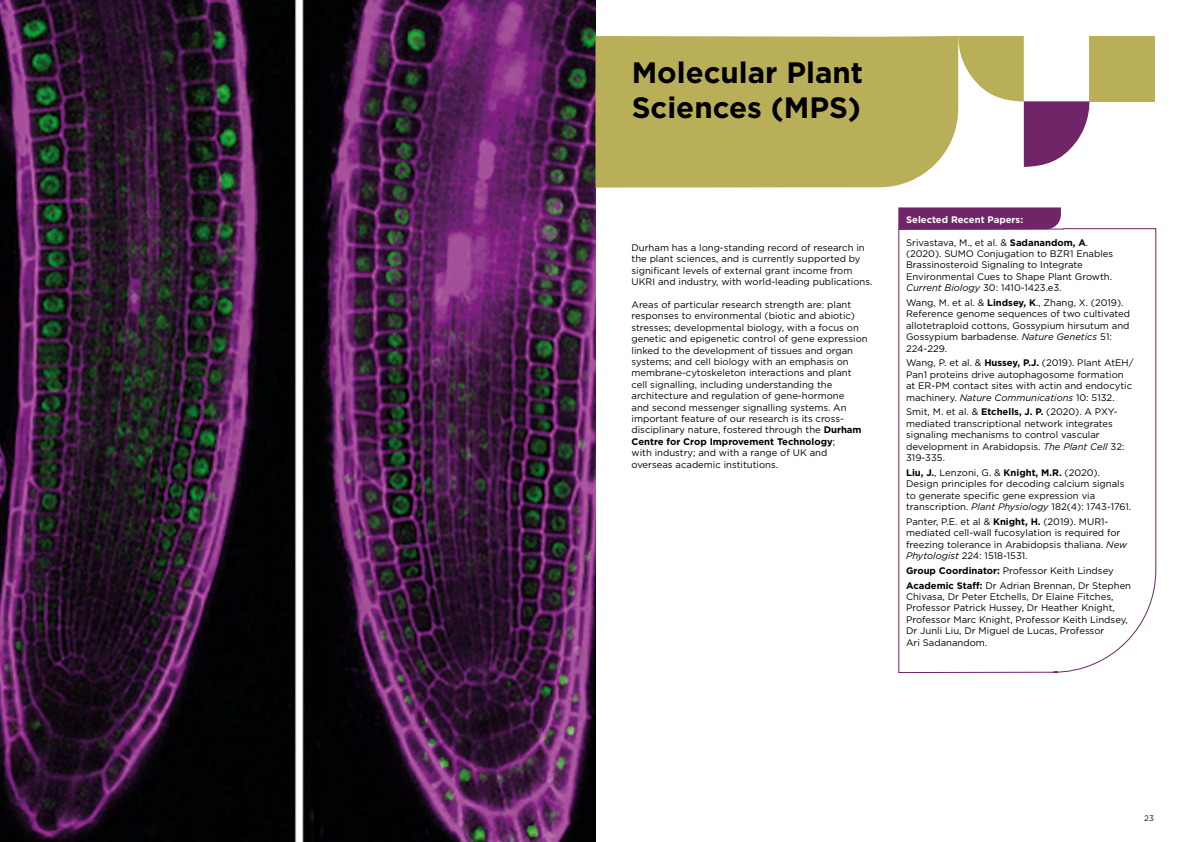
<style>
.page{position:relative;width:1191px;height:842px;background:#fff}
.page>*{position:absolute;margin:0;border:0;box-sizing:border-box;transform-origin:0 0}
.t1{font:700 29.5px/35.3px "Gotham";color:#000}
.t2{font:9.5px/11.4px "Gotham";color:#000}
.t3{font:700 9.5px "Gotham";color:#fff}
.t4{font:8px "Gotham";color:#12110c}
.s1{font-weight:700}
.s2{font-style:italic}
</style>
<div class="page">
<img style="left:0;top:0;width:595px;height:842px">
<div style="left:595px;top:36px;width:362px;height:152px;background:#baaf59"></div>
<div style="left:1089px;top:36px;width:66px;height:66px;background:#baaf59"></div>
<svg style="left:957px;top:36px;width:133px;height:131px"></svg>
<svg style="left:898px;top:228px;width:258px;height:445px"></svg>
<div style="left:898px;top:207px;width:163px;height:22px;background:#6f2568"></div>
<h1 class="t1" style="left:631px;top:54px;width:233px">Molecular Plant<br>Sciences (MPS)</h1>
<p class="t2" style="left:631px;top:242px;width:242px">Durham has a long-standing record of research in the plant sciences, and is currently supported by significant levels of external grant income from UKRI and industry, with world-leading publications.</p>
<p class="t2" style="left:631px;top:299px;width:238px">Areas of particular research strength are: plant responses to environmental (biotic and abiotic) stresses; developmental biology, with a focus on genetic and epigenetic control of gene expression linked to the development of tissues and organ systems; and cell biology with an emphasis on membrane-cytoskeleton interactions and plant cell signalling, including understanding the architecture and regulation of gene-hormone<br>and second messenger signalling systems. An important feature of our research is its cross&shy;disciplinary nature, fostered through the <span class="s1">Durham Centre for Crop Improvement Technology</span>;<br>with industry; and with a range of UK and overseas academic institutions.</p>
<p class="t3" style="left:906px;top:213px;width:118px">Selected Recent Papers:</p>
<p class="t2" style="left:906px;top:236px;width:209px">Srivastava, M., et al. &amp; <span class="s1">Sadanandom, A</span>. (2020). SUMO Conjugation to BZR1 Enables Brassinosteroid Signaling to Integrate Environmental Cues to Shape Plant Growth.<br><span class="s2">Current Biology</span> 30: 1410-1423.e3.</p>
<p class="t2" style="left:906px;top:297px;width:225px">Wang, M. et al. &amp; <span class="s1">Lindsey, K</span>., Zhang, X. (2019).<br>Reference genome sequences of two cultivated allotetraploid cottons, Gossypium hirsutum and Gossypium barbadense. <span class="s2">Nature Genetics</span> 51:<br>224-229.</p>
<p class="t2" style="left:906px;top:357px;width:229px">Wang, P. et al. &amp; <span class="s1">Hussey, P.J.</span> (2019). Plant AtEH/ Pan1 proteins drive autophagosome formation at ER-PM contact sites with actin and endocytic machinery. <span class="s2">Nature Communications</span> 10: 5132.</p>
<p class="t2" style="left:906px;top:406px;width:220px">Smit, M. et al. &amp; <span class="s1">Etchells, J. P.</span> (2020). A PXY&shy;mediated transcriptional network integrates signaling mechanisms to control vascular development in Arabidopsis. <span class="s2">The Plant Cell</span> 32:<br>319-335.</p>
<p class="t2" style="left:906px;top:466px;width:227px"><span class="s1">Liu, J.</span>, Lenzoni, G. &amp; <span class="s1">Knight, M.R.</span> (2020).<br>Design principles for decoding calcium signals to generate specific gene expression via transcription. <span class="s2">Plant Physiology</span> 182(4): 1743-1761.</p>
<p class="t2" style="left:906px;top:515px;width:223px">Panter, P.E. et al &amp; <span class="s1">Knight, H.</span> (2019). MUR1- mediated cell-wall fucosylation is required for freezing tolerance in Arabidopsis thaliana. <span class="s2">New Phytologist</span> 224: 1518-1531.</p>
<p class="t2" style="left:906px;top:563px;width:226px;line-height:14.8px"><span class="s1">Group Coordinator:</span> Professor Keith Lindsey<br><span class="s1">Academic Staff:</span> Dr Adrian Brennan, Dr Stephen</p>
<p class="t2" style="left:906px;top:591px;width:223px">Chivasa, Dr Peter Etchells, Dr Elaine Fitches, Professor Patrick Hussey, Dr Heather Knight, Professor Marc Knight, Professor Keith Lindsey, Dr Junli Liu, Dr Miguel de Lucas, Professor<br>Ari Sadanandom.</p>
<p class="t4" style="left:36px;top:813px;width:11px">22</p>
<p class="t4" style="left:1144px;top:813px;width:11px">23</p>
</div>
